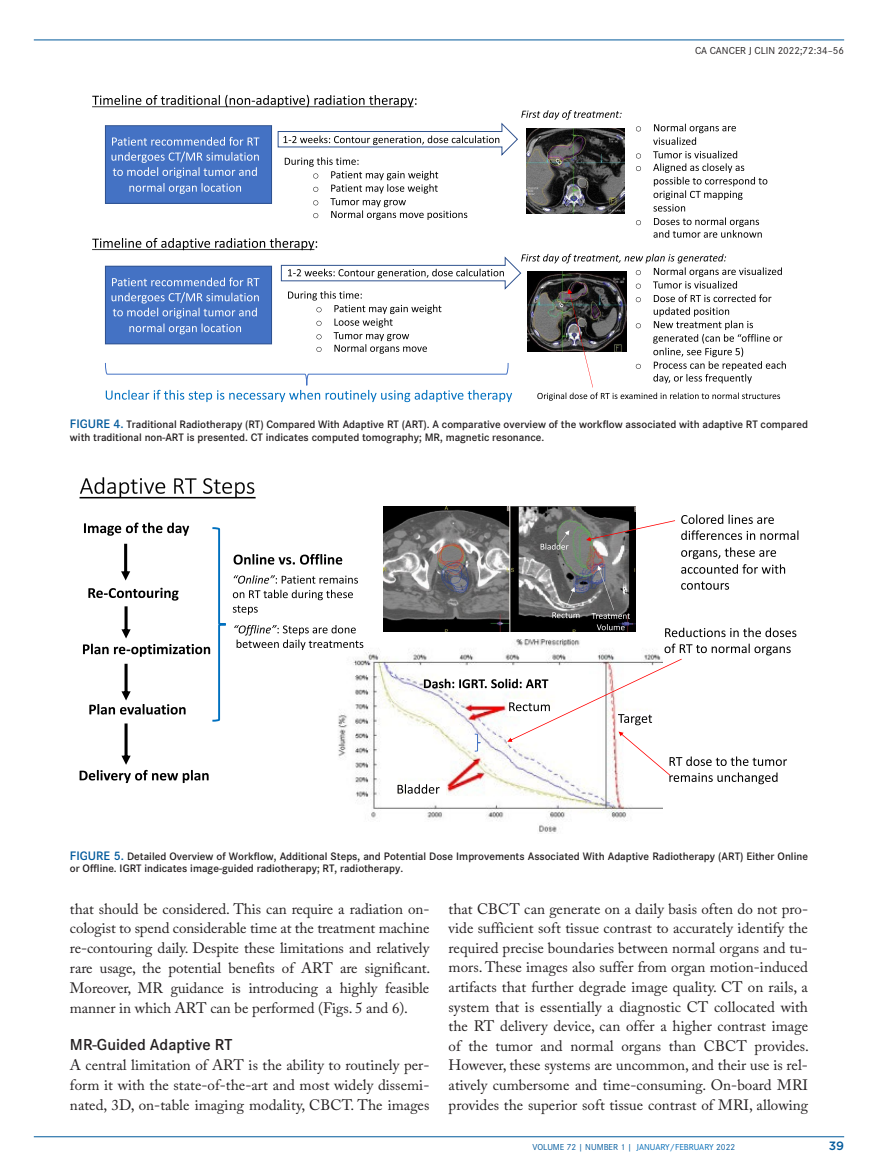
<style>
.page{position:relative;width:878px;height:1175px;background:#fff}
.page>*{position:absolute;margin:0;border:0;box-sizing:border-box;transform-origin:0 0}
.t1{font:600 16.5px "Corporate S";color:#231f20}
.t2{font:15px/19.6px "Adobe Caslon Pro";letter-spacing:.005em;color:#231f20;text-align:justify}
.t3{font:500 12px "Gotham";color:#00599b}
.t4{font:600 11.25px/12.8px "Corporate S";color:#231f20}
.t5{font:10.5px "Corporate S";color:#231f20}
.t6{font:9px "Corporate S";color:#00599b}
.s1{font-size:12.75px;color:#00599b}
.s2{color:#006bb6}
</style>
<div class="page">
<hr style="left:34px;top:40px;width:810px;height:1px;background:#00599b">
<hr style="left:34px;top:1136px;width:810px;height:1px;background:#00599b">
<svg style="left:92px;top:95px;width:694px;height:307px"></svg>
<svg style="left:80px;top:477px;width:176px;height:21px"></svg>
<img style="left:355px;top:639px;width:308px;height:193px">
<img style="left:384px;top:506px;width:251px;height:126px">
<svg style="left:586px;top:520px;width:89px;height:21px"></svg>
<svg style="left:681px;top:514px;width:93px;height:10px"></svg>
<svg style="left:681px;top:530px;width:117px;height:10px"></svg>
<svg style="left:681px;top:547px;width:104px;height:26px"></svg>
<svg style="left:681px;top:581px;width:48px;height:8px"></svg>
<svg style="left:665px;top:627px;width:131px;height:10px"></svg>
<div style="left:408px;top:781px;width:38px;height:17px;background:#fff"></div>
<svg style="left:397px;top:643px;width:393px;height:150px"></svg>
<svg style="left:540px;top:530px;width:29px;height:19px"></svg>
<svg style="left:552px;top:587px;width:27px;height:31px"></svg>
<svg style="left:591px;top:565px;width:39px;height:65px;background:#616064"></svg>
<svg style="left:80px;top:522px;width:283px;height:261px"></svg>
<p class="t5" style="left:695px;top:44px;width:151px">CA CANCER J CLIN 2022;72:34–56</p>
<p class="t4" style="left:70px;top:418px;width:739px"><span class="s1">FIGURE 4.</span> Traditional Radiotherapy (RT) Compared With Adaptive RT (ART). A comparative overview of the workflow associated with adaptive RT compared with traditional non-ART is presented. CT indicates computed tomography; MR, magnetic resonance.</p>
<p class="t4" style="left:70px;top:849px;width:739px"><span class="s1">FIGURE 5.</span> Detailed Overview of Workflow, Additional Steps, and Potential Dose Improvements Associated With Adaptive Radiotherapy (ART) Either Online or Offline. IGRT indicates image-guided radiotherapy; RT, radiotherapy.</p>
<p class="t2" style="left:70px;top:898px;width:362px">that should be considered. This can require a radiation on&shy;cologist to spend considerable time at the treatment machine re-contouring daily. Despite these limitations and relatively rare usage, the potential benefits of ART are significant.<br>Moreover, MR guidance is introducing a highly feasible manner in which ART can be performed (Figs. 5 and 6).</p>
<p class="t1" style="left:70px;top:1034px;width:164px">MR-Guided Adaptive RT</p>
<p class="t2" style="left:70px;top:1054px;width:361px">A central limitation of ART is the ability to routinely per&shy;form it with the state-of-the-art and most widely dissemi&shy;nated, 3D, on-table imaging modality, CBCT. The images</p>
<p class="t2" style="left:448px;top:898px;width:362px">that CBCT can generate on a daily basis often do not pro&shy;vide sufficient soft tissue contrast to accurately identify the required precise boundaries between normal organs and tu&shy;mors. These images also suffer from organ motion-induced artifacts that further degrade image quality. CT on rails, a system that is essentially a diagnostic CT collocated with the RT delivery device, can offer a higher contrast image of the tumor and normal organs than CBCT provides.<br>However, these systems are uncommon, and their use is rel&shy;atively cumbersome and time-consuming. On-board MRI provides the superior soft tissue contrast of MRI, allowing</p>
<p class="t6" style="left:532px;top:1141px;width:204px">VOLUME 72 | NUMBER 1 | <span class="s2">JANUARY/FEBRUARY</span> 2022</p>
<p class="t3" style="left:829px;top:1138px;width:17px">39</p>
</div>
